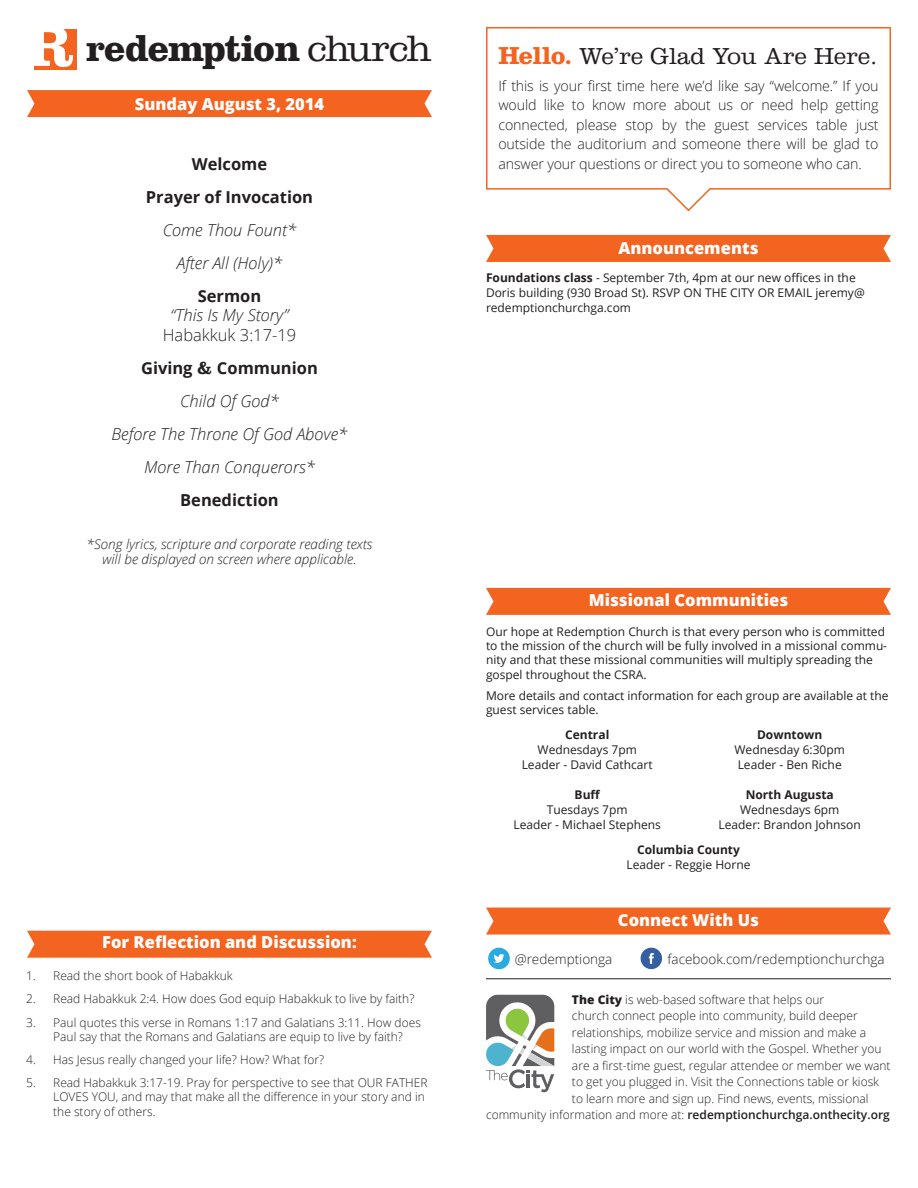
<style>
.page{position:relative;width:918px;height:1188px;background:#fff}
.page>*{position:absolute;margin:0;border:0;box-sizing:border-box;transform-origin:0 0}
.t1{font:700 38.1px "Clarendon";letter-spacing:-.025em;color:#231f20}
.t2{font:300 24px "Clarendon";color:#231f20}
.t3{font:italic 300 16.5px/19.5px "Open Sans";color:#231f20;text-align:center}
.t4{font:800 16.5px "Open Sans";color:#fff}
.t5{font:700 16.5px "Open Sans";color:#231f20}
.t6{font:300 14.25px/19.5px "Open Sans";letter-spacing:-.01em;color:#231f20;text-align:justify}
.t7{font:italic 300 13.5px/15px "Open Sans";color:#231f20;text-align:center}
.t8{font:300 13.5px "Open Sans";color:#231f20}
.t9{font:300 12px/14.4px "Open Sans";color:#231f20}
.t10{font:12px/14.4px "Open Sans";color:#231f20}
.t11{font:600 12px "Open Sans";color:#231f20}
.t12{font:700 12px "Open Sans";color:#231f20}
.s1{font-weight:300}
.s2{font-weight:700;font-style:normal}
.s3{font-style:normal}
.s4{font-family:"Superclarendon"}
.s5{font-weight:700;font-size:25.5px;color:#f36421}
.s6{font-weight:700}
.s7{font-weight:800}
</style>
<div class="page">
<svg style="left:486px;top:27px;width:405px;height:184px"></svg>
<div style="left:34px;top:30px;width:42px;height:40px;background:#f36421"></div>
<svg style="left:34px;top:29px;width:39px;height:38px"></svg>
<div style="left:27px;top:90px;width:405px;height:27px;background:#f36421"></div>
<div style="left:486px;top:588px;width:405px;height:27px;background:#f36421"></div>
<div style="left:27px;top:931px;width:405px;height:27px;background:#f36421"></div>
<svg style="left:486px;top:995px;width:68px;height:97px"></svg>
<hr style="left:486px;top:979px;width:405px;height:1px;background:#231f20">
<div style="left:486px;top:908px;width:405px;height:27px;background:#f36421"></div>
<svg style="left:488px;top:948px;width:22px;height:21px"></svg>
<svg style="left:641px;top:948px;width:21px;height:21px"></svg>
<div style="left:486px;top:235px;width:405px;height:27px;background:#f36421"></div>
<p class="t1" style="left:86px;top:25px;width:347px">redemption <span class="s1">church</span></p>
<p class="t4" style="left:135px;top:91px;width:191px">Sunday August 3, 2014</p>
<p class="t5" style="left:192px;top:152px;width:77px">Welcome</p>
<p class="t5" style="left:146px;top:185px;width:169px">Prayer of Invocation</p>
<p class="t3" style="left:163px;top:219px;width:135px">Come Thou Fount*</p>
<p class="t3" style="left:177px;top:252px;width:107px">After All (Holy)*</p>
<p class="t3" style="left:163px;top:285px;width:135px"><span class="s2">Sermon<br></span>“This Is My Story”<br><span class="s3">Habakkuk 3:17-19</span></p>
<p class="t5" style="left:141px;top:356px;width:178px">Giving <span class="s4">&amp;</span> Communion</p>
<p class="t3" style="left:180px;top:390px;width:100px">Child Of God*</p>
<p class="t3" style="left:112px;top:423px;width:237px">Before The Throne Of God Above*</p>
<p class="t3" style="left:144px;top:456px;width:172px">More Than Conquerors*</p>
<p class="t5" style="left:180px;top:488px;width:100px">Benediction</p>
<p class="t7" style="left:87px;top:536px;width:287px">*Song lyrics, scripture and corporate reading texts will be displayed on screen where applicable.</p>
<p class="t4" style="left:102px;top:930px;width:256px">For Reflection and Discussion:</p>
<p class="t9" style="left:26px;top:969px;width:208px">1. Read the short book of Habakkuk</p>
<p class="t9" style="left:26px;top:992px;width:390px">2. Read Habakkuk 2:4. How does God equip Habakkuk to live by faith?</p>
<p class="t9" style="left:53px;top:1015px;width:369px;text-indent:-27px">3. Paul quotes this verse in Romans 1:17 and Galatians 3:11. How does<br>Paul say that the Romans and Galatians are equip to live by faith?</p>
<p class="t9" style="left:26px;top:1052px;width:299px">4. Has Jesus really changed your life? How? What for?</p>
<p class="t9" style="left:53px;top:1075px;width:376px;text-indent:-27px">5. Read Habakkuk 3:17-19. Pray for perspective to see that OUR FATHER<br>LOVES YOU, and may that make all the difference in your story and in the story of others.</p>
<p class="t2" style="left:498px;top:42px;width:381px"><span class="s5">Hello.</span> We’re Glad You Are Here.</p>
<p class="t6" style="left:498px;top:75px;width:382px">If this is your first time here we’d like say “welcome.” If you would like to know more about us or need help getting connected, please stop by the guest services table just outside the auditorium and someone there will be glad to answer your questions or direct you to someone who can.</p>
<p class="t4" style="left:619px;top:235px;width:141px">Announcements</p>
<p class="t10" style="left:486px;top:269px;width:380px;line-height:15px"><span class="s6">Foundations class</span> - September 7th, 4pm at our new offices in the<br>Doris building (930 Broad St). RSVP ON THE CITY OR EMAIL jeremy@ redemptionchurchga.com</p>
<p class="t4" style="left:589px;top:588px;width:201px">Missional Communities</p>
<p class="t10" style="left:486px;top:624px;width:403px">Our hope at Redemption Church is that every person who is committed to the mission of the church will be fully involved in a missional commu&shy;nity and that these missional communities will multiply spreading the gospel throughout the CSRA.</p>
<p class="t10" style="left:486px;top:688px;width:404px">More details and contact information for each group are available at the guest services table.</p>
<p class="t12" style="left:565px;top:726px;width:46px">Central</p>
<p class="t10" style="left:538px;top:742px;width:101px">Wednesdays 7pm</p>
<p class="t10" style="left:522px;top:757px;width:133px">Leader - David Cathcart</p>
<p class="t12" style="left:575px;top:786px;width:27px">Buff</p>
<p class="t10" style="left:547px;top:802px;width:82px">Tuesdays 7pm</p>
<p class="t10" style="left:514px;top:817px;width:149px">Leader - Michael Stephens</p>
<p class="t12" style="left:757px;top:726px;width:67px">Downtown</p>
<p class="t10" style="left:734px;top:742px;width:112px">Wednesday 6:30pm</p>
<p class="t10" style="left:738px;top:757px;width:105px">Leader - Ben Riche</p>
<p class="t12" style="left:746px;top:786px;width:90px">North Augusta</p>
<p class="t10" style="left:740px;top:802px;width:101px">Wednesdays 6pm</p>
<p class="t10" style="left:719px;top:817px;width:144px">Leader: Brandon Johnson</p>
<p class="t12" style="left:637px;top:841px;width:104px">Columbia County</p>
<p class="t10" style="left:627px;top:857px;width:126px">Leader - Reggie Horne</p>
<p class="t4" style="left:618px;top:908px;width:143px">Connect With Us</p>
<p class="t8" style="left:515px;top:949px;width:99px">@redemptionga</p>
<p class="t8" style="left:668px;top:949px;width:219px">facebook.com/redemptionchurchga</p>
<p class="t9" style="left:572px;top:992px;width:254px"><span class="s7">The City</span> is web-based software that helps our</p>
<p class="t9" style="left:572px;top:1009px;width:287px">church connect people into community, build deeper</p>
<p class="t9" style="left:572px;top:1025px;width:296px">relationships, mobilize service and mission and make a</p>
<p class="t9" style="left:572px;top:1042px;width:311px">lasting impact on our world with the Gospel. Whether you</p>
<p class="t9" style="left:572px;top:1058px;width:320px">are a first-time guest, regular attendee or member we want</p>
<p class="t9" style="left:572px;top:1075px;width:309px">to get you plugged in. Visit the Connections table or kiosk</p>
<p class="t9" style="left:572px;top:1091px;width:298px">to learn more and sign up. Find news, events, missional</p>
<p class="t11" style="left:486px;top:1107px;width:405px"><span class="s1">community information and more at:</span> redemptionchurchga.onthecity.org</p>
</div>
